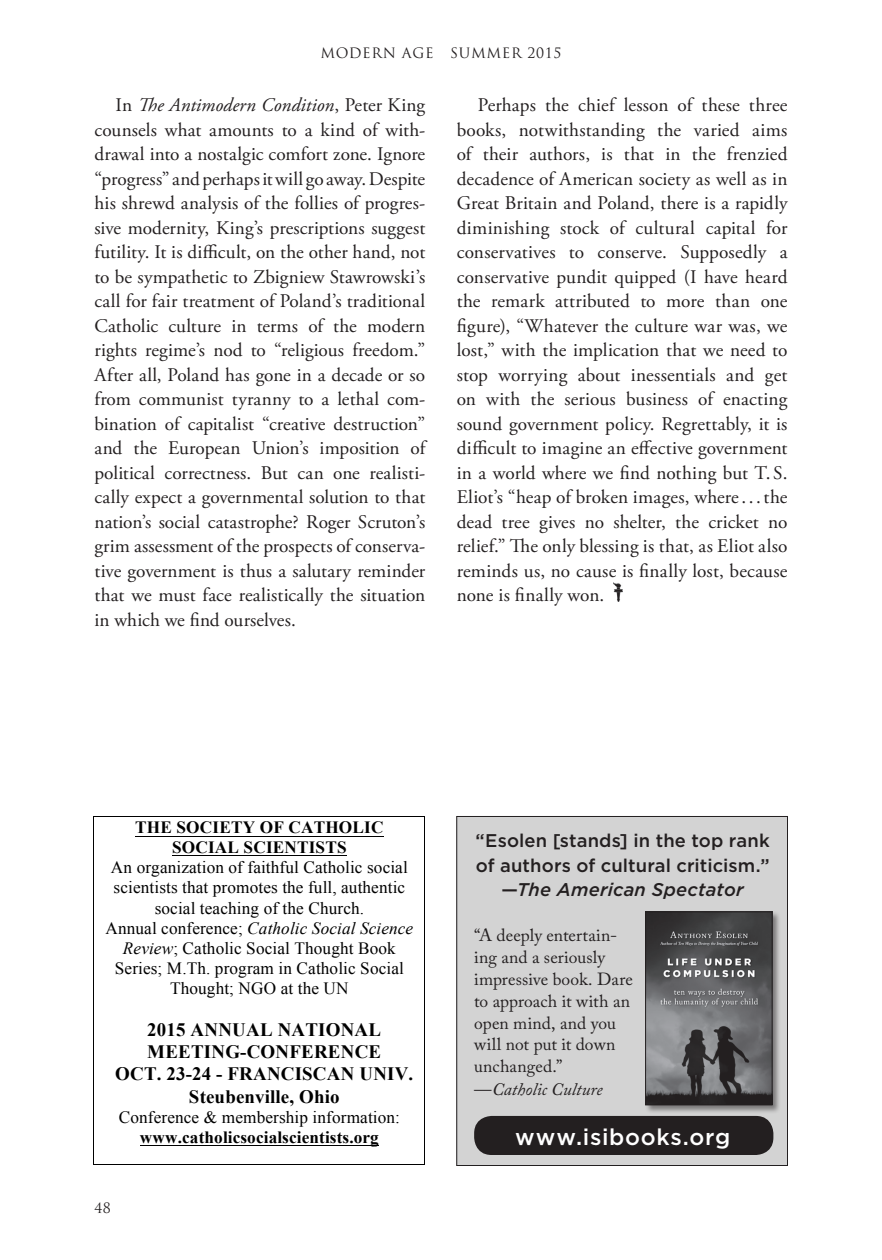
<style>
.page{position:relative;width:882px;height:1260px;background:#fff}
.page>*{position:absolute;margin:0;border:0;box-sizing:border-box;transform-origin:0 0}
.t1{font:500 22.75px "Gotham";letter-spacing:.03em;color:#fff}
.Body_Text{font:19.25px/24.5px "Adobe Garamond Pro";letter-spacing:.01em;color:#231f20;text-align:justify}
.t2{font:700 18.9px/22.1px "Times New Roman";letter-spacing:.01em;color:#000;text-align:center}
.t3{font:500 18.38px/24.5px "Gotham";letter-spacing:.005em;color:#231f20;text-align:center}
.t4{font:17.5px/22.1px "Adobe Caslon Pro";letter-spacing:.005em;color:#231f20}
.t5{font:17.15px/20.1px "Times New Roman";letter-spacing:.01em;color:#000;text-align:center}
.t6{font:14px "Trajan Pro";letter-spacing:.05em;color:#231f20}
.s1{font-style:italic}
.s2{font-weight:700}
</style>
<div class="page">
<img style="left:614px;top:583px;width:9px;height:19px">
<hr style="left:135px;top:836px;width:249px;height:1px;background:#000">
<hr style="left:172px;top:856px;width:175px;height:1px;background:#000">
<hr style="left:140px;top:1145px;width:239px;height:1px;background:#000">
<hr style="left:94px;top:816px;width:330px;height:1px;background:#000">
<hr style="left:93px;top:817px;width:1px;height:347px;background:#000">
<hr style="left:94px;top:1164px;width:330px;height:1px;background:#000">
<hr style="left:424px;top:817px;width:1px;height:347px;background:#000">
<div style="left:457px;top:816px;width:331px;height:350px;background:#d3d3d3"></div>
<div style="left:644px;top:911px;width:137px;height:202px;background:#231f20;opacity:.5"></div>
<img style="left:647px;top:914px;width:123px;height:189px">
<div style="left:645px;top:912px;width:127px;height:193px;border:1px solid #231f20"></div>
<div style="left:474px;top:1116px;width:299px;height:39px;background:#231f20;border-radius:18px"></div>
<div style="left:457px;top:816px;width:331px;height:350px;border:1px solid #231f20"></div>
<p class="t6" style="left:320px;top:44px;width:243px">MODERN AGE SUMMER 2015</p>
<p class="Body_Text" style="left:94px;top:93px;width:332px;text-indent:21px">In <span class="s1">The Antimodern Condition</span>, Peter King counsels what amounts to a kind of with&shy;drawal into a nostalgic comfort zone. Ignore “progress” and perhaps it will go away. Despite his shrewd analysis of the follies of progres&shy;sive modernity, King’s prescriptions suggest futility. It is difficult, on the other hand, not to be sympathetic to Zbigniew Stawrowski’s call for fair treatment of Poland’s traditional Catholic culture in terms of the modern rights regime’s nod to “religious freedom.” After all, Poland has gone in a decade or so from communist tyranny to a lethal com&shy;bination of capitalist “creative destruction” and the European Union’s imposition of political correctness. But can one realisti&shy;cally expect a governmental solution to that nation’s social catastrophe? Roger Scruton’s grim assessment of the prospects of conserva&shy;tive government is thus a salutary reminder that we must face realistically the situation in which we find ourselves.</p>
<p class="Body_Text" style="left:457px;top:93px;width:332px;text-indent:21px">Perhaps the chief lesson of these three books, notwithstanding the varied aims of their authors, is that in the frenzied decadence of American society as well as in Great Britain and Poland, there is a rapidly diminishing stock of cultural capital for conservatives to conserve. Supposedly a conservative pundit quipped (I have heard the remark attributed to more than one figure), “Whatever the culture war was, we lost,” with the implication that we need to stop worrying about inessentials and get on with the serious business of enacting sound government policy. Regrettably, it is difficult to imagine an effective government in a world where we find nothing but T. S.<br>Eliot’s “heap of broken images, where. . .the dead tree gives no shelter, the cricket no relief.” The only blessing is that, as Eliot also reminds us, no cause is finally lost, because none is finally won.</p>
<p class="t5" style="left:105px;top:817px;width:309px"><span class="s2">THE SOCIETY OF CATHOLIC SOCIAL SCIENTISTS<br></span>An organization of faithful Catholic social scientists that promotes the full, authentic social teaching of the Church.<br>Annual conference; <span class="s1">Catholic Social Science Review</span>; Catholic Social Thought Book Series; M.Th. program in Catholic Social Thought; NGO at the UN</p>
<p class="t2" style="left:115px;top:1018px;width:300px">2015 ANNUAL NATIONAL<br>MEETING-CONFERENCE<br>OCT. 23-24 - FRANCISCAN UNIV.<br>Steubenville, Ohio</p>
<p class="t5" style="left:119px;top:1107px;width:283px">Conference &amp; membership information: <span class="s2">www.catholicsocialscientists.org</span></p>
<p class="t6" style="left:94px;top:1199px;width:18px">48</p>
<p class="t3" style="left:476px;top:828px;width:296px">“Esolen [stands] in the top rank of authors of cultural criticism.” —<span class="s1">The American Spectator</span></p>
<p class="t4" style="left:474px;top:924px;width:160px">“A deeply entertain&shy;ing and a seriously impressive book. Dare to approach it with an open mind, and you will not put it down unchanged.” —<span class="s1">Catholic Culture</span></p>
<p class="t1" style="left:515px;top:1122px;width:217px">www.isibooks.org</p>
</div>
